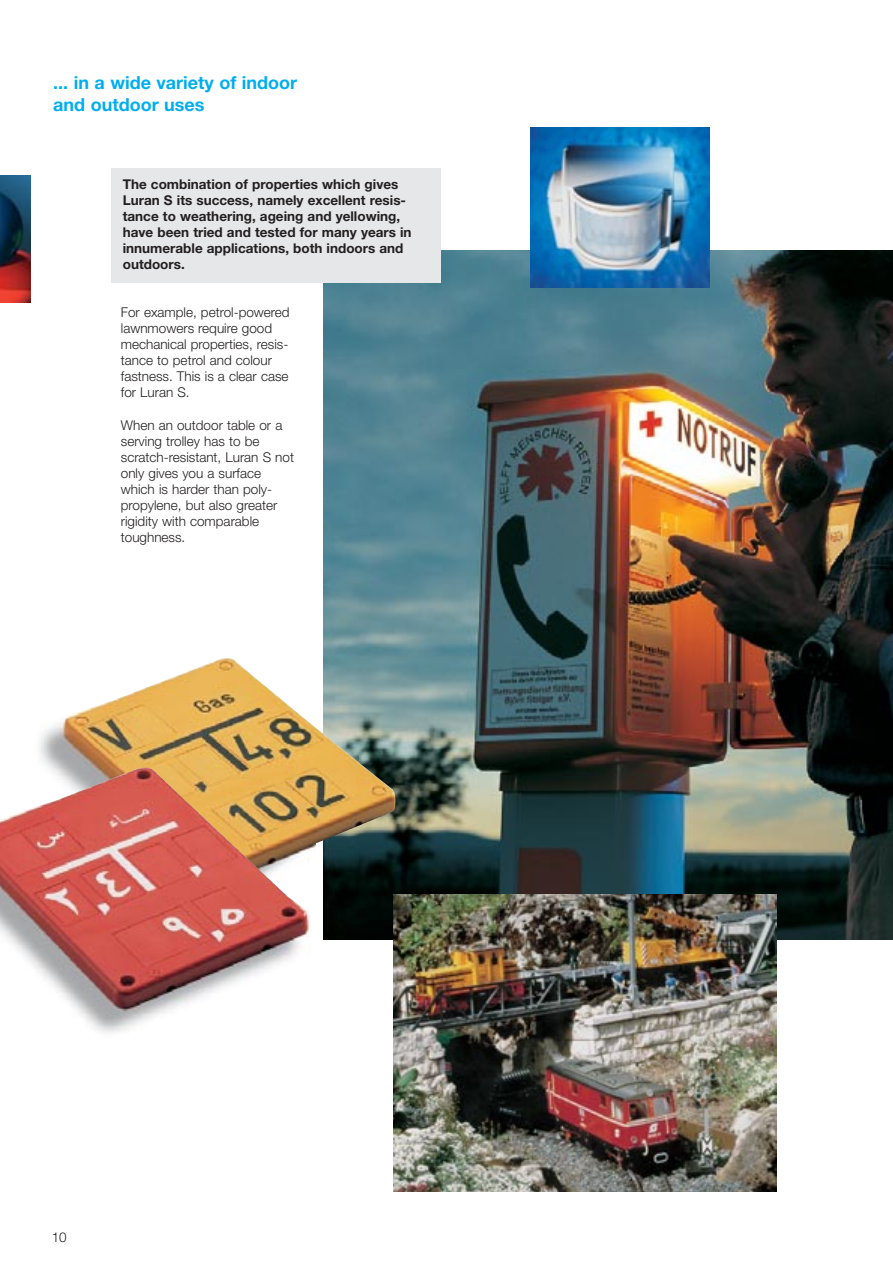
<style>
.page{position:relative;width:893px;height:1263px;background:#fff}
.page>*{position:absolute;margin:0;border:0;box-sizing:border-box;transform-origin:0 0}
.t1{font:700 18px/21.6px "Helvetica Neue";color:#00aeef}
.t2{font:300 13.5px/16px "Helvetica Neue";color:#231f20}
.t3{font:700 13.5px/16px "Helvetica Neue";color:#231f20}
</style>
<div class="page">
<img style="left:323px;top:251px;width:569px;height:688px">
<img style="left:0;top:175px;width:30px;height:128px">
<div style="left:111px;top:168px;width:330px;height:115px;background:#e6e7e8"></div>
<img style="left:39px;top:656px;width:357px;height:256px">
<img style="left:0;top:765px;width:314px;height:268px">
<img style="left:393px;top:894px;width:383px;height:298px">
<img style="left:530px;top:128px;width:179px;height:159px">
<h1 class="t1" style="left:53px;top:74px;width:245px">... in a wide variety of indoor and outdoor uses</h1>
<p class="t3" style="left:123px;top:177px;width:290px">The combination of properties which gives Luran S its success, namely excellent resis&shy;tance to weathering, ageing and yellowing, have been tried and tested for many years in innumerable applications, both indoors and outdoors.</p>
<p class="t2" style="left:121px;top:306px;width:170px">For example, petrol-powered lawnmowers require good mechanical properties, resis&shy;tance to petrol and colour fastness. This is a clear case for Luran S.</p>
<p class="t2" style="left:121px;top:418px;width:175px">When an outdoor table or a serving trolley has to be scratch-resistant, Luran S not only gives you a surface which is harder than poly&shy;propylene, but also greater rigidity with comparable toughness.</p>
<p class="t2" style="left:52px;top:1231px;width:17px">10</p>
</div>
